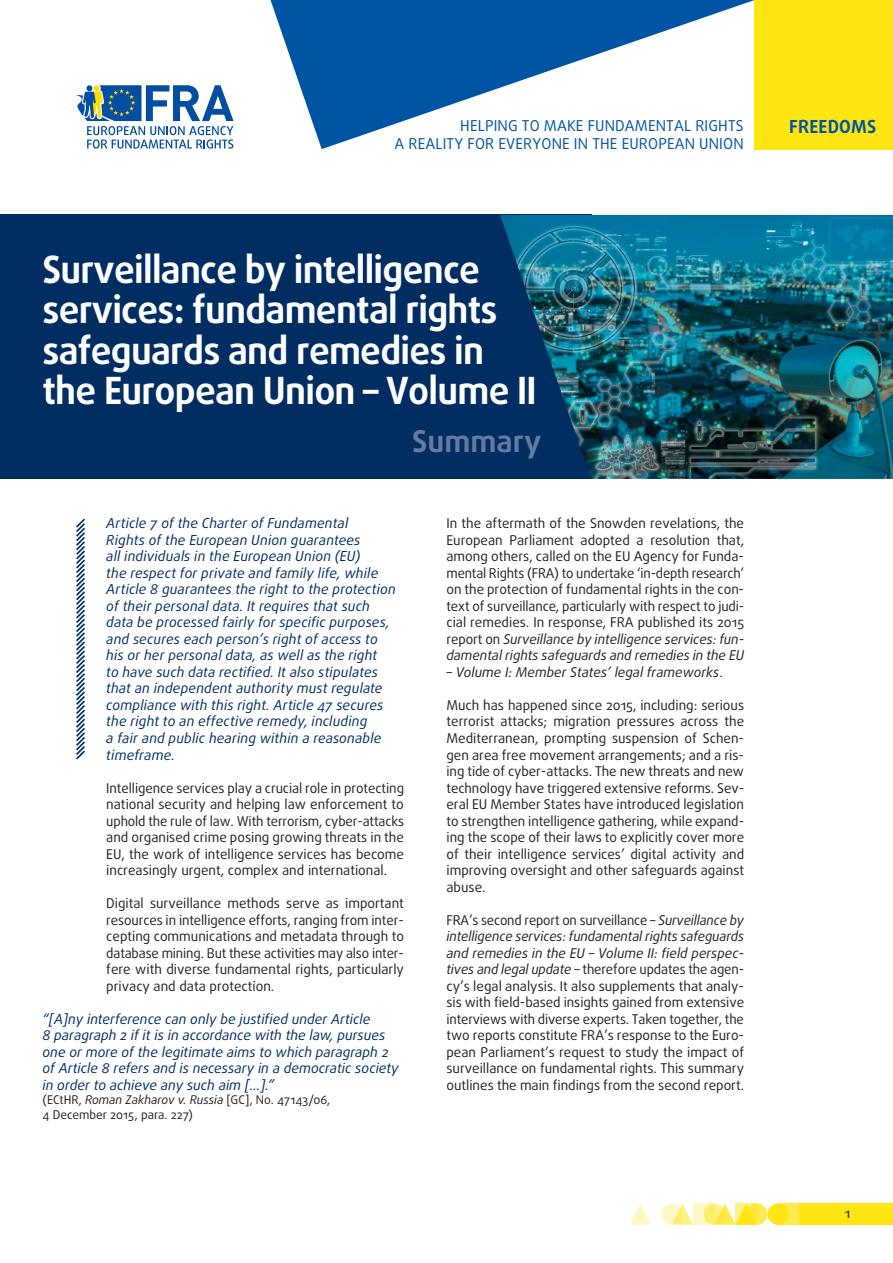
<style>
.page{position:relative;width:893px;height:1263px;background:#fff}
.page>*{position:absolute;margin:0;border:0;box-sizing:border-box;transform-origin:0 0}
.title_0_A{font:700 37.5px/40.5px "Daxline Pro";letter-spacing:-.02em;color:#fff}
.title_0_B{font:700 30px "Daxline Pro";color:#6579a2}
.second_info{font:700 18px "Daxline Pro";letter-spacing:.01em;color:#0054a4}
.first_info{font:15px "Daxline Pro";letter-spacing:.01em;color:#0054a4}
.body_quote{font:italic 13.8px/16.5px "Daxline Pro";letter-spacing:.01em;color:#002d62}
.quote_body{font:italic 13.8px/16.5px "Daxline Pro";color:#002d62}
.body_text{font:13.5px/16.5px "Daxline Pro";color:#231f20;text-align:justify}
.body_text-2{font:italic 13.5px "Daxline Pro";color:#231f20}
.quote_body-2{font:12px/14.4px "Daxline Pro";color:#231f20}
.s1{font-style:italic}
.s2{font-style:normal}
</style>
<div class="page">
<div style="left:746px;top:1203px;width:21px;height:22px;background:#ffeb4d;border-radius:50%"></div>
<div style="left:778px;top:1203px;width:21px;height:22px;background:#ffeb4d"></div>
<div style="left:799px;top:1203px;width:94px;height:22px;background:#ffe512"></div>
<svg style="left:675px;top:1203px;width:18px;height:22px"></svg>
<svg style="left:629px;top:1204px;width:22px;height:21px"></svg>
<div style="left:767px;top:1203px;width:22px;height:22px;background:#ffe512;border-radius:50%"></div>
<svg style="left:718px;top:1203px;width:18px;height:22px"></svg>
<svg style="left:704px;top:1203px;width:21px;height:22px"></svg>
<svg style="left:661px;top:1203px;width:21px;height:22px"></svg>
<svg style="left:736px;top:1203px;width:21px;height:22px"></svg>
<svg style="left:693px;top:1203px;width:21px;height:22px"></svg>
<div style="left:755px;top:0;width:138px;height:149px;background:#ffe512"></div>
<svg style="left:270px;top:0;width:485px;height:149px"></svg>
<svg style="left:76px;top:85px;width:158px;height:64px"></svg>
<div style="left:0;top:215px;width:591px;height:264px;background:#002d62"></div>
<img style="left:500px;top:215px;width:393px;height:264px">
<svg style="left:76px;top:518px;width:9px;height:242px"></svg>
<p class="first_info" style="left:460px;top:116px;width:285px">HELPING TO MAKE FUNDAMENTAL RIGHTS</p>
<p class="second_info" style="left:789px;top:115px;width:89px">FREEDOMS</p>
<p class="first_info" style="left:395px;top:134px;width:351px">A REALITY FOR EVERYONE IN THE EUROPEAN UNION</p>
<p class="title_0_A" style="left:43px;top:249px;width:496px">Surveillance by intelligence services: fundamental rights safeguards and remedies in the European Union – Volume II</p>
<p class="title_0_B" style="left:412px;top:421px;width:131px">Summary</p>
<p class="body_quote" style="left:106px;top:515px;width:291px">Article 7 of the Charter of Fundamental<br>Rights of the European Union guarantees<br>all individuals in the European Union (EU)<br>the respect for private and family life, while Article 8 guarantees the right to the protection of their personal data. It requires that such data be processed fairly for specific purposes, and secures each person’s right of access to his or her personal data, as well as the right<br>to have such data rectified. It also stipulates that an independent authority must regulate compliance with this right. Article 47 secures the right to an effective remedy, including<br>a fair and public hearing within a reasonable timeframe.</p>
<p class="body_text" style="left:106px;top:779px;width:299px">Intelligence services play a crucial role in protecting national security and helping law enforcement to uphold the rule of law. With terrorism, cyber-attacks and organised crime posing growing threats in the EU, the work of intelligence services has become increasingly urgent, complex and international.</p>
<p class="body_text" style="left:106px;top:895px;width:299px">Digital surveillance methods serve as important resources in intelligence efforts, ranging from inter&shy;cepting communications and metadata through to database mining. But these activities may also inter&shy;fere with diverse fundamental rights, particularly privacy and data protection.</p>
<p class="quote_body" style="left:43px;top:1010px;width:358px">“[A]ny interference can only be justified under Article<br>8 paragraph 2 if it is in accordance with the law, pursues one or more of the legitimate aims to which paragraph 2 of Article 8 refers and is necessary in a democratic society in order to achieve any such aim […].”</p>
<p class="quote_body-2" style="left:43px;top:1093px;width:289px">(ECtHR, <span class="s1">Roman Zakharov v. Russia</span> [GC], No. 47143/06,<br>4 December 2015, para. 227)</p>
<p class="body_text" style="left:446px;top:515px;width:299px">In the aftermath of the Snowden revelations, the European Parliament adopted a resolution that, among others, called on the EU Agency for Funda&shy;mental Rights (FRA) to undertake ‘in-depth research’ on the protection of fundamental rights in the con&shy;text of surveillance, particularly with respect to judi&shy;cial remedies. In response, FRA published its 2015 report on <span class="s1">Surveillance by intelligence services: fun&shy;damental rights safeguards and remedies in the EU</span></p>
<p class="body_text-2" style="left:446px;top:663px;width:278px">– Volume I: Member States’ legal frameworks<span class="s2">.</span></p>
<p class="body_text" style="left:446px;top:697px;width:299px">Much has happened since 2015, including: serious terrorist attacks; migration pressures across the Mediterranean, prompting suspension of Schen&shy;gen area free movement arrangements; and a ris&shy;ing tide of cyber-attacks. The new threats and new technology have triggered extensive reforms. Sev&shy;eral EU Member States have introduced legislation to strengthen intelligence gathering, while expand&shy;ing the scope of their laws to explicitly cover more of their intelligence services’ digital activity and improving oversight and other safeguards against abuse.</p>
<p class="body_text" style="left:446px;top:911px;width:299px">FRA’s second report on surveillance – <span class="s1">Surveillance by intelligence services: fundamental rights safeguards and remedies in the EU – Volume II: field perspec&shy;tives and legal update –</span> therefore updates the agen&shy;cy’s legal analysis. It also supplements that analy&shy;sis with field-based insights gained from extensive interviews with diverse experts. Taken together, the two reports constitute FRA’s response to the Euro&shy;pean Parliament’s request to study the impact of surveillance on fundamental rights. This summary outlines the main findings from the second report.</p>
<p class="body_text" style="left:845px;top:1205px;width:7px">1</p>
</div>
